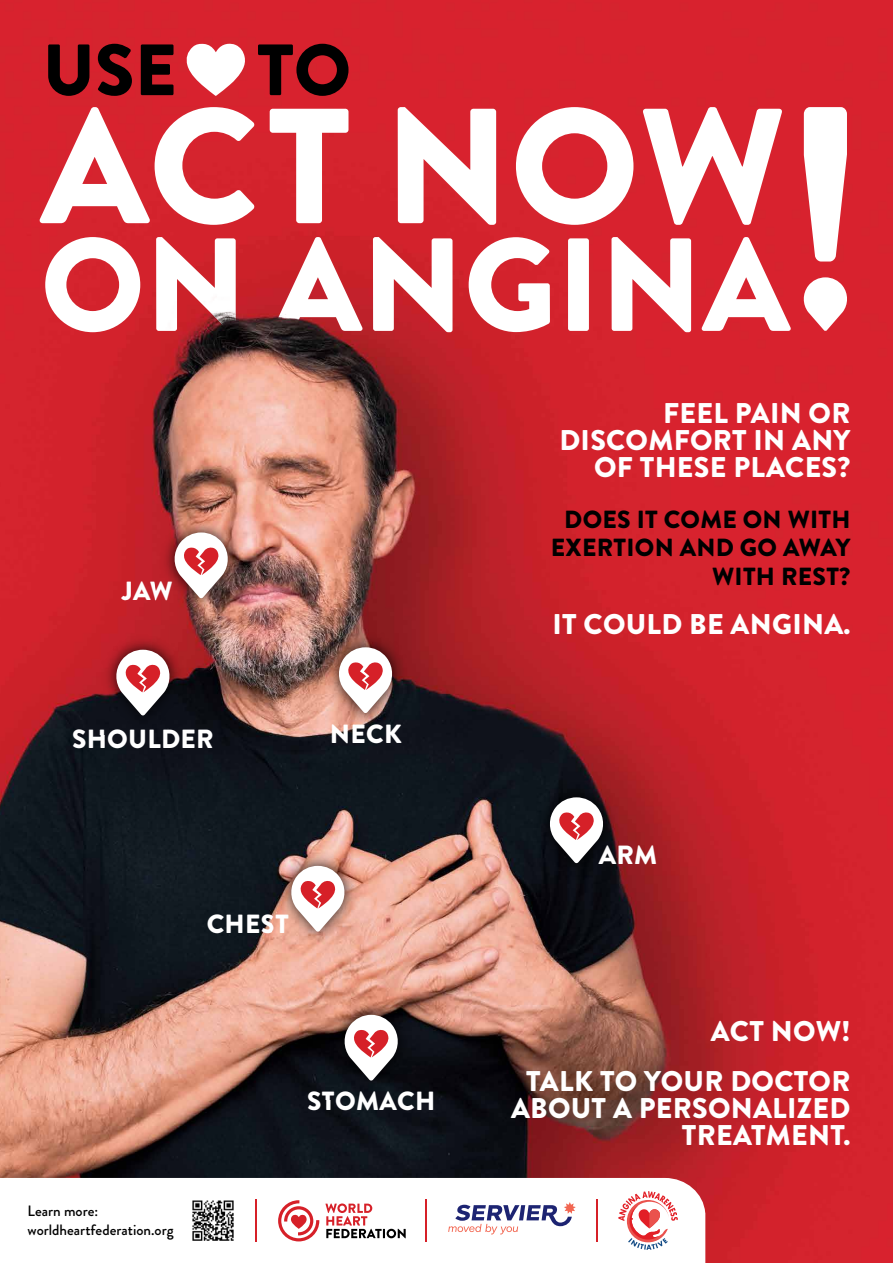
<style>
.page{position:relative;width:893px;height:1263px;background:#fff}
.page>*{position:absolute;margin:0;border:0;box-sizing:border-box;transform-origin:0 0}
.t1{font:900 28.5px/27px "Brandon Grotesque";letter-spacing:.01em;color:#fff;text-align:right}
.t2{font:900 26.25px "Brandon Grotesque";letter-spacing:.01em;color:#fff}
.t3{font:900 24.75px/28.5px "Brandon Grotesque";letter-spacing:.01em;color:#000;text-align:right}
.t4{font:500 15px/18.8px "Brandon Grotesque";color:#010101}
</style>
<div class="page">
<img style="left:0;top:0;width:893px;height:1263px">
<svg style="left:39px;top:107px;width:216px;height:118px"></svg>
<svg style="left:270px;top:109px;width:78px;height:114px"></svg>
<svg style="left:398px;top:107px;width:98px;height:118px"></svg>
<svg style="left:516px;top:107px;width:117px;height:118px"></svg>
<svg style="left:642px;top:107px;width:140px;height:118px"></svg>
<svg style="left:45px;top:237px;width:95px;height:95px"></svg>
<svg style="left:373px;top:237px;width:79px;height:95px"></svg>
<svg style="left:469px;top:237px;width:81px;height:95px"></svg>
<div style="left:568px;top:238px;width:21px;height:93px;background:#fff;border-radius:3px"></div>
<svg style="left:611px;top:237px;width:80px;height:95px"></svg>
<svg style="left:701px;top:237px;width:90px;height:94px"></svg>
<svg style="left:804px;top:107px;width:43px;height:154px"></svg>
<svg style="left:802px;top:277px;width:46px;height:54px"></svg>
<svg style="left:48px;top:44px;width:41px;height:52px;background:#590e13"></svg>
<svg style="left:98px;top:44px;width:34px;height:52px;background:#540d12"></svg>
<svg style="left:141px;top:44px;width:33px;height:51px;background:#3d090d"></svg>
<svg style="left:258px;top:44px;width:90px;height:52px;background:#6d1117"></svg>
<svg style="left:185px;top:43px;width:61px;height:53px"></svg>
<img style="left:269px;top:237px;width:94px;height:98px">
<img style="left:156px;top:237px;width:83px;height:99px">
<img style="left:155px;top:513px;width:92px;height:104px">
<svg style="left:173px;top:532px;width:57px;height:66px"></svg>
<img style="left:97px;top:630px;width:92px;height:105px">
<svg style="left:115px;top:650px;width:56px;height:66px"></svg>
<img style="left:320px;top:628px;width:91px;height:104px">
<svg style="left:337px;top:647px;width:57px;height:66px"></svg>
<img style="left:531px;top:778px;width:91px;height:104px">
<svg style="left:548px;top:797px;width:57px;height:66px"></svg>
<img style="left:272px;top:847px;width:92px;height:104px">
<svg style="left:289px;top:866px;width:57px;height:66px"></svg>
<img style="left:325px;top:996px;width:92px;height:104px">
<svg style="left:343px;top:1015px;width:57px;height:66px"></svg>
<svg style="left:0;top:1178px;width:705px;height:85px"></svg>
<svg style="left:325px;top:1203px;width:81px;height:35px"></svg>
<svg style="left:278px;top:1200px;width:41px;height:41px"></svg>
<hr style="left:596px;top:1199px;width:1px;height:43px;background:#d62028">
<hr style="left:426px;top:1199px;width:1px;height:43px;background:#d62028">
<hr style="left:256px;top:1199px;width:1px;height:43px;background:#d62028">
<svg style="left:618px;top:1191px;width:60px;height:59px"></svg>
<svg style="left:448px;top:1202px;width:128px;height:32px"></svg>
<img style="left:192px;top:1199px;width:42px;height:43px">
<p class="t2" style="left:122px;top:572px;width:53px">JAW</p>
<p class="t2" style="left:72px;top:720px;width:143px">SHOULDER</p>
<p class="t2" style="left:330px;top:715px;width:73px">NECK</p>
<p class="t2" style="left:207px;top:905px;width:84px">CHEST</p>
<p class="t4" style="left:28px;top:1202px;width:148px">Learn more: worldheartfederation.org</p>
<p class="t2" style="left:307px;top:1082px;width:130px">STOMACH</p>
<p class="t1" style="left:559px;top:400px;width:293px">FEEL PAIN OR<br>DISCOMFORT IN ANY<br>OF THESE PLACES?</p>
<p class="t3" style="left:551px;top:505px;width:301px">DOES IT COME ON WITH<br>EXERTION AND GO AWAY<br>WITH REST?</p>
<p class="t1" style="left:552px;top:611px;width:299px">IT COULD BE ANGINA.</p>
<p class="t2" style="left:599px;top:836px;width:60px">ARM</p>
<p class="t1" style="left:526px;top:1007px;width:326px;line-height:49.5px">ACT NOW!<br>TALK TO YOUR DOCTOR</p>
<p class="t1" style="left:511px;top:1095px;width:341px">ABOUT A PERSONALIZED<br>TREATMENT.</p>
</div>
